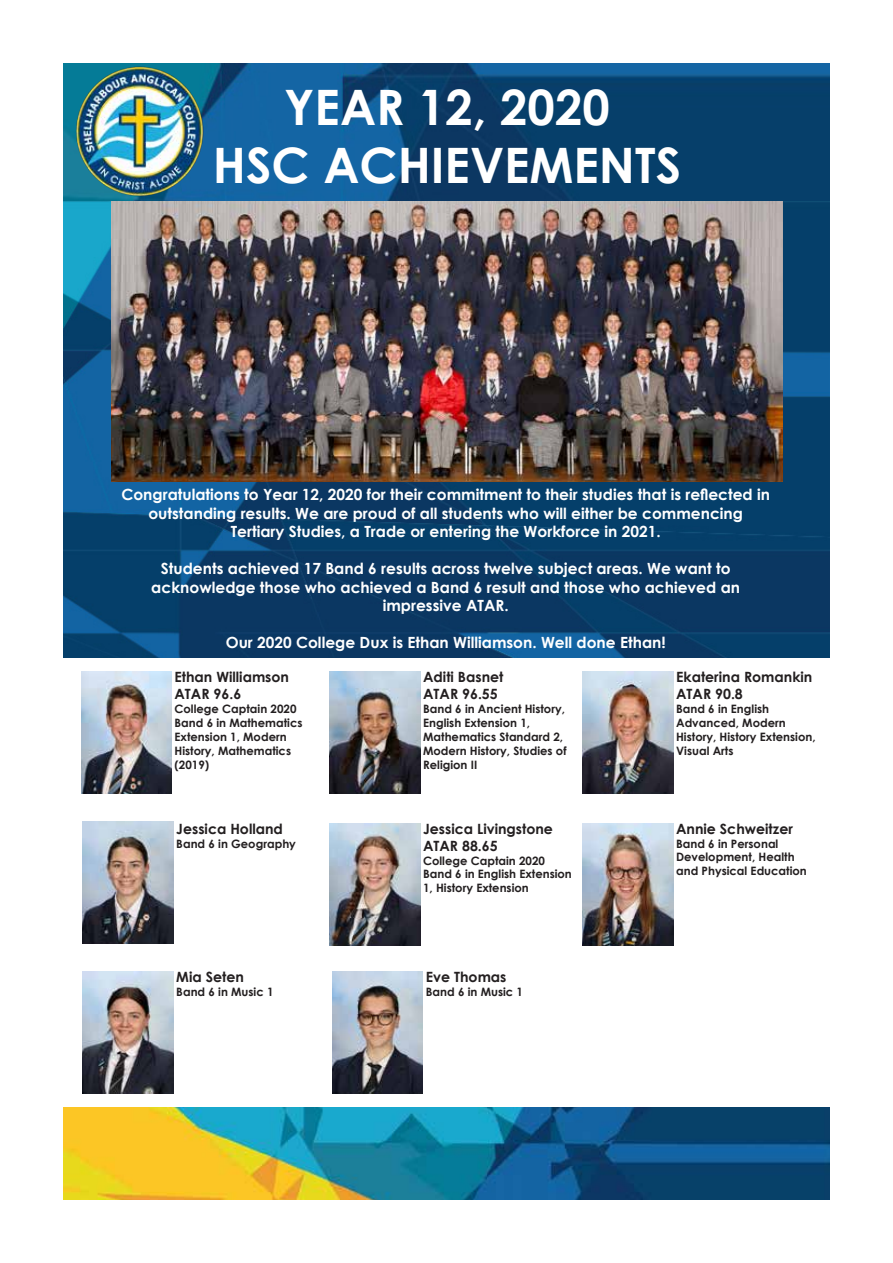
<style>
.page{position:relative;width:893px;height:1263px;background:#fff}
.page>*{position:absolute;margin:0;border:0;box-sizing:border-box;transform-origin:0 0}
.t1{font:700 48.9px/58.7px "Century Gothic";color:#fff;text-align:center}
.t2{font:700 15.45px/18.5px "Century Gothic";color:#fff;text-align:center}
.t3{font:700 14.1px/17px "Century Gothic";color:#231f20}
.t4{font:700 11.55px/14px "Century Gothic";color:#231f20}
</style>
<div class="page">
<img style="left:64px;top:200px;width:765px;height:458px">
<img style="left:111px;top:200px;width:672px;height:281px">
<img style="left:64px;top:64px;width:765px;height:136px">
<img style="left:75px;top:66px;width:129px;height:131px">
<img style="left:81px;top:672px;width:91px;height:122px">
<img style="left:330px;top:672px;width:90px;height:122px">
<img style="left:583px;top:672px;width:90px;height:122px">
<img style="left:83px;top:821px;width:90px;height:123px">
<img style="left:83px;top:971px;width:90px;height:122px">
<img style="left:330px;top:823px;width:90px;height:122px">
<img style="left:583px;top:823px;width:90px;height:122px">
<img style="left:332px;top:971px;width:91px;height:122px">
<img style="left:64px;top:1107px;width:765px;height:92px">
<h1 class="t1" style="left:213px;top:75px;width:470px">YEAR 12, 2020<br>HSC ACHIEVEMENTS</h1>
<h2 class="t2" style="left:121px;top:484px;width:650px">Congratulations to Year 12, 2020 for their commitment to their studies that is reflected in outstanding results. We are proud of all students who will either be commencing<br>Tertiary Studies, a Trade or entering the Workforce in 2021.</h2>
<h2 class="t2" style="left:151px;top:559px;width:590px">Students achieved 17 Band 6 results across twelve subject areas. We want to acknowledge those who achieved a Band 6 result and those who achieved an impressive ATAR.</h2>
<h2 class="t2" style="left:226px;top:633px;width:442px">Our 2020 College Dux is Ethan Williamson. Well done Ethan!</h2>
<p class="t3" style="left:174px;top:668px;width:116px">Ethan Williamson<br>ATAR 96.6</p>
<p class="t4" style="left:174px;top:701px;width:129px">College Captain 2020<br>Band 6 in Mathematics<br>Extension 1, Modern<br>History, Mathematics (2019)</p>
<p class="t3" style="left:423px;top:668px;width:82px">Aditi Basnet<br>ATAR 96.55</p>
<p class="t4" style="left:423px;top:701px;width:145px">Band 6 in Ancient History,<br>English Extension 1,<br>Mathematics Standard 2,<br>Modern History, Studies of<br>Religion II</p>
<p class="t3" style="left:676px;top:668px;width:138px">Ekaterina Romankin<br>ATAR 90.8</p>
<p class="t4" style="left:676px;top:701px;width:141px">Band 6 in English<br>Advanced, Modern<br>History, History Extension,<br>Visual Arts</p>
<p class="t3" style="left:176px;top:819px;width:108px">Jessica Holland</p>
<p class="t4" style="left:176px;top:836px;width:121px">Band 6 in Geography</p>
<p class="t3" style="left:423px;top:819px;width:131px">Jessica Livingstone<br>ATAR 88.65</p>
<p class="t4" style="left:423px;top:853px;width:150px">College Captain 2020<br>Band 6 in English Extension<br>1, History Extension</p>
<p class="t3" style="left:676px;top:819px;width:118px">Annie Schweitzer</p>
<p class="t4" style="left:676px;top:836px;width:132px">Band 6 in Personal<br>Development, Health and Physical Education</p>
<p class="t3" style="left:176px;top:968px;width:69px">Mia Seten</p>
<p class="t4" style="left:176px;top:984px;width:99px">Band 6 in Music 1</p>
<p class="t3" style="left:426px;top:968px;width:82px">Eve Thomas</p>
<p class="t4" style="left:426px;top:984px;width:99px">Band 6 in Music 1</p>
</div>
